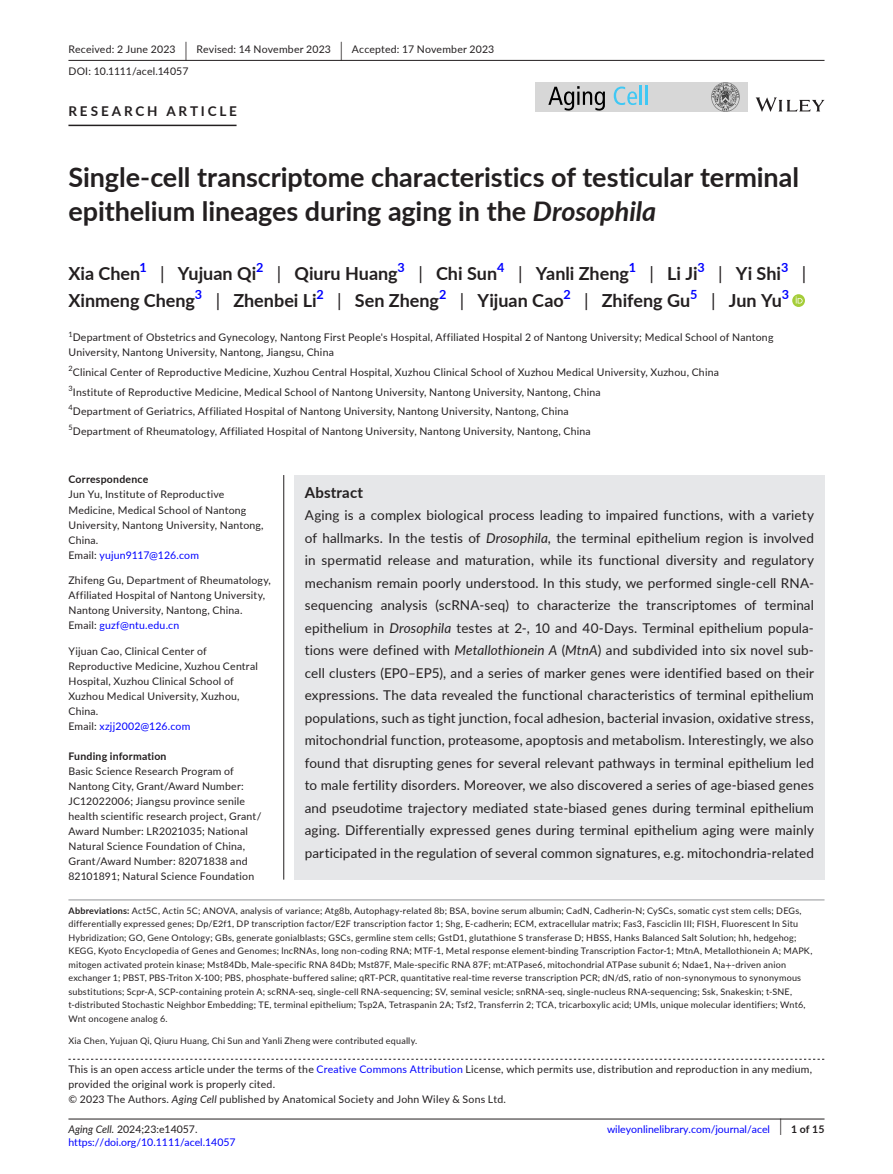
<style>
.page{position:relative;width:893px;height:1174px;background:#fff}
.page>*{position:absolute;margin:0;border:0;box-sizing:border-box;transform-origin:0 0}
.t1{font:700 27px/34.5px "Lato";letter-spacing:-.005em;color:#231f20}
.t2{font:700 18px "Lato";color:#231f20}
.t3{font:18px "Lato";color:#231f20}
.t4{font:700 15px "Lato";letter-spacing:.015em;color:#231f20}
.t5{font:13.5px/22.5px "Lato";letter-spacing:.01em;color:#231f20;text-align:justify}
.t6{font:700 13.5px "Lato";letter-spacing:.21em;color:#231f20}
.t7{font:700 12.6px "Lato";color:#00f}
.t8{font:10.5px/15px "Lato";letter-spacing:.02em;color:#231f20}
.t9{font:10.5px "Lato";color:#00f}
.t10{font:700 10.5px "Lato";letter-spacing:.02em;color:#231f20}
.t11{font:10.5px "Lato";color:#231f20}
.t12{font:9px/13.5px "Lato";letter-spacing:.025em;color:#231f20}
.t13{font:7.35px "Lato";color:#231f20}
.s1{font-size:19.65px}
.s2{font-style:italic}
.s3{font-weight:400}
.s4{color:#00f}
.s5{font-weight:700}
.s6{font-family:"STIX"}
.s7{font-weight:400;font-size:17.4px}
</style>
<div class="page">
<hr style="left:68px;top:1118px;width:756px;height:1px;background:#231f20">
<svg style="left:756px;top:97px;width:68px;height:15px"></svg>
<div style="left:536px;top:82px;width:212px;height:30px;background:#d7d7d7"></div>
<svg style="left:548px;top:86px;width:57px;height:25px"></svg>
<svg style="left:614px;top:87px;width:23px;height:18px"></svg>
<hr style="left:640px;top:85px;width:2px;height:20px;background:#40c8f4">
<hr style="left:645px;top:85px;width:3px;height:20px;background:#40c8f4">
<img style="left:711px;top:83px;width:29px;height:28px">
<hr style="left:68px;top:60px;width:756px;height:1px;background:#231f20">
<hr style="left:68px;top:125px;width:169px;height:1px;background:#231f20">
<svg style="left:792px;top:294px;width:13px;height:13px"></svg>
<svg style="left:796px;top:296px;width:7px;height:7px"></svg>
<svg style="left:68px;top:1058px;width:756px;height:1px"></svg>
<hr style="left:68px;top:899px;width:756px;height:1px;background:#939598">
<div style="left:294px;top:475px;width:530px;height:404px;background:#e6e7e9"></div>
<hr style="left:283px;top:475px;width:1px;height:404px;background:#231f20">
<p class="t8" style="left:68px;top:38px;width:427px;line-height:21.8px">Received: 2 June 2023 <span class="s1">|</span> Revised: 14 November 2023 <span class="s1">|</span> Accepted: 17 November 2023<br>DOI: 10.1111/acel.14057</p>
<p class="t6" style="left:68px;top:101px;width:170px">RESEARCH ARTICLE</p>
<h1 class="t1" style="left:68px;top:159px;width:732px">Single-cell transcriptome characteristics of testicular terminal epithelium lineages during aging in the <span class="s2">Drosophila</span></h1>
<h2 class="t2" style="left:68px;top:260px;width:73px">Xia Chen</h2>
<p class="t7" style="left:139px;top:258px;width:9px">1</p>
<h2 class="t2" style="left:160px;top:260px;width:98px"><span class="s3">|</span> Yujuan Qi</h2>
<p class="t7" style="left:256px;top:258px;width:9px">2</p>
<h2 class="t2" style="left:277px;top:260px;width:122px"><span class="s3">|</span> Qiuru Huang</h2>
<p class="t7" style="left:398px;top:258px;width:9px">3</p>
<h2 class="t2" style="left:418px;top:260px;width:80px"><span class="s3">|</span> Chi Sun</h2>
<p class="t7" style="left:497px;top:258px;width:9px">4</p>
<h2 class="t2" style="left:518px;top:260px;width:112px"><span class="s3">|</span> Yanli Zheng</h2>
<p class="t7" style="left:629px;top:258px;width:9px">1</p>
<h2 class="t2" style="left:649px;top:260px;width:50px"><span class="s3">|</span> Li Ji</h2>
<p class="t7" style="left:697px;top:258px;width:9px">3</p>
<h2 class="t2" style="left:718px;top:260px;width:64px"><span class="s3">|</span> Yi Shi</h2>
<p class="t7" style="left:781px;top:258px;width:9px">3</p>
<h2 class="t3" style="left:802px;top:260px;width:6px">|</h2>
<h2 class="t2" style="left:68px;top:287px;width:128px">Xinmeng Cheng</h2>
<p class="t7" style="left:195px;top:285px;width:9px">3</p>
<h2 class="t2" style="left:216px;top:287px;width:102px"><span class="s3">|</span> Zhenbei Li</h2>
<p class="t7" style="left:316px;top:285px;width:9px">2</p>
<h2 class="t2" style="left:337px;top:287px;width:103px"><span class="s3">|</span> Sen Zheng</h2>
<p class="t7" style="left:439px;top:285px;width:9px">2</p>
<h2 class="t2" style="left:460px;top:287px;width:105px"><span class="s3">|</span> Yijuan Cao</h2>
<p class="t7" style="left:563px;top:285px;width:9px">2</p>
<h2 class="t2" style="left:584px;top:287px;width:108px"><span class="s3">|</span> Zhifeng Gu</h2>
<p class="t7" style="left:690px;top:285px;width:9px">5</p>
<h2 class="t2" style="left:711px;top:287px;width:72px"><span class="s3">|</span> Jun Yu</h2>
<p class="t7" style="left:782px;top:285px;width:9px">3</p>
<p class="t13" style="left:68px;top:329px;width:6px">1</p>
<p class="t8" style="left:68px;top:330px;width:706px;text-indent:4px">Department of Obstetrics and Gynecology, Nantong First People's Hospital, Affiliated Hospital 2 of Nantong University; Medical School of Nantong<br>University, Nantong University, Nantong, Jiangsu, China</p>
<p class="t13" style="left:68px;top:363px;width:6px">2</p>
<p class="t8" style="left:73px;top:364px;width:648px">Clinical Center of Reproductive Medicine, Xuzhou Central Hospital, Xuzhou Clinical School of Xuzhou Medical University, Xuzhou, China</p>
<p class="t13" style="left:68px;top:383px;width:6px">3</p>
<p class="t8" style="left:68px;top:381px;width:534px;line-height:19.5px;text-indent:4px">Institute of Reproductive Medicine, Medical School of Nantong University, Nantong University, Nantong, China<br><sup>4</sup>Department of Geriatrics, Affiliated Hospital of Nantong University, Nantong University, Nantong, China<br><sup>5</sup>Department of Rheumatology, Affiliated Hospital of Nantong University, Nantong University, Nantong, China</p>
<p class="t10" style="left:68px;top:472px;width:81px">Correspondence</p>
<p class="t8" style="left:68px;top:487px;width:197px">Jun Yu, Institute of Reproductive<br>Medicine, Medical School of Nantong<br>University, Nantong University, Nantong,<br>China.<br>Email: <span class="s4">yujun9117@126.com</span></p>
<p class="t8" style="left:68px;top:572px;width:204px">Zhifeng Gu, Department of Rheumatology, Affiliated Hospital of Nantong University, Nantong University, Nantong, China.<br>Email: <span class="s4">guzf@ntu.edu.cn</span></p>
<p class="t8" style="left:68px;top:643px;width:191px">Yijuan Cao, Clinical Center of<br>Reproductive Medicine, Xuzhou Central<br>Hospital, Xuzhou Clinical School of<br>Xuzhou Medical University, Xuzhou,<br>China.<br>Email: <span class="s4">xzjj2002@126.com</span></p>
<p class="t10" style="left:68px;top:748px;width:100px">Funding information</p>
<p class="t8" style="left:68px;top:763px;width:194px">Basic Science Research Program of Nantong City, Grant/Award Number:<br>JC12022006; Jiangsu province senile health scientific research project, Grant/ Award Number: LR2021035; National Natural Science Foundation of China, Grant/Award Number: 82071838 and 82101891; Natural Science Foundation</p>
<h3 class="t4" style="left:305px;top:481px;width:60px">Abstract</h3>
<p class="t5" style="left:305px;top:503px;width:511px">Aging is a complex biological process leading to impaired functions, with a variety of hallmarks. In the testis of <span class="s2">Drosophila</span>, the terminal epithelium region is involved in spermatid release and maturation, while its functional diversity and regulatory mechanism remain poorly understood. In this study, we performed single-cell RNA&shy;sequencing analysis (scRNA-seq) to characterize the transcriptomes of terminal epithelium in <span class="s2">Drosophila</span> testes at 2-, 10 and 40-Days. Terminal epithelium popula&shy;tions were defined with <span class="s2">Metallothionein A</span> (<span class="s2">MtnA</span>) and subdivided into six novel sub&shy;cell clusters (EP0–EP5), and a series of marker genes were identified based on their expressions. The data revealed the functional characteristics of terminal epithelium populations, such as tight junction, focal adhesion, bacterial invasion, oxidative stress, mitochondrial function, proteasome, apoptosis and metabolism. Interestingly, we also found that disrupting genes for several relevant pathways in terminal epithelium led to male fertility disorders. Moreover, we also discovered a series of age-biased genes and pseudotime trajectory mediated state-biased genes during terminal epithelium aging. Differentially expressed genes during terminal epithelium aging were mainly participated in the regulation of several common signatures, e.g. mitochondria-related</p>
<p class="t12" style="left:68px;top:903px;width:745px"><span class="s5">Abbreviations:</span> Act5C, Actin 5C; ANOVA, analysis of variance; Atg8b, Autophagy-related 8b; BSA, bovine serum albumin; CadN, Cadherin-N; CySCs, somatic cyst stem cells; DEGs, differentially expressed genes; Dp/E2f1, DP transcription factor/E2F transcription factor 1; Shg, E‑cadherin; ECM, extracellular matrix; Fas3, Fasciclin III; FISH, Fluorescent In Situ Hybridization; GO, Gene Ontology; GBs, generate gonialblasts; GSCs, germline stem cells; GstD1, glutathione S transferase D; HBSS, Hanks Balanced Salt Solution; hh, hedgehog; KEGG, Kyoto Encyclopedia of Genes and Genomes; lncRNAs, long non-coding RNA; MTF-1, Metal response element-binding Transcription Factor-1; MtnA, Metallothionein A; MAPK, mitogen activated protein kinase; Mst84Db, Male-specific RNA 84Db; Mst87F, Male-specific RNA 87F; mt:ATPase6, mitochondrial ATPase subunit 6; Ndae1, Na<span class="s6">+</span>-driven anion exchanger 1; PBST, PBS-Triton X-100; PBS, phosphate-buffered saline; qRT-PCR, quantitative real-time reverse transcription PCR; dN/dS, ratio of non‑synonymous to synonymous substitutions; Scpr-A, SCP-containing protein A; scRNA-seq, single-cell RNA-sequencing; SV, seminal vesicle; snRNA-seq, single-nucleus RNA-sequencing; Ssk, Snakeskin; t-SNE, t-distributed Stochastic Neighbor Embedding; TE, terminal epithelium; Tsp2A, Tetraspanin 2A; Tsf2, Transferrin 2; TCA, tricarboxylic acid; UMIs, unique molecular identifiers; Wnt6, Wnt oncogene analog 6.</p>
<p class="t12" style="left:68px;top:1033px;width:350px">Xia Chen, Yujuan Qi, Qiuru Huang, Chi Sun and Yanli Zheng were contributed equally.</p>
<p class="t8" style="left:68px;top:1061px;width:745px">This is an open access article under the terms of the <span class="s4">Creative Commons Attribution</span> License, which permits use, distribution and reproduction in any medium, provided the original work is properly cited.<br>© 2023 The Authors. <span class="s2">Aging Cell</span> published by Anatomical Society and John Wiley &amp; Sons Ltd.</p>
<p class="t11" style="left:68px;top:1121px;width:131px"><span class="s2">Aging Cell.</span> 2024;23:e14057.</p>
<p class="t10" style="left:779px;top:1121px;width:46px"><span class="s7">|</span> 1 of 15</p>
<p class="t9" style="left:68px;top:1135px;width:169px">https://doi.org/10.1111/acel.14057</p>
<p class="t9" style="left:607px;top:1121px;width:165px">wileyonlinelibrary.com/journal/acel</p>
</div>
